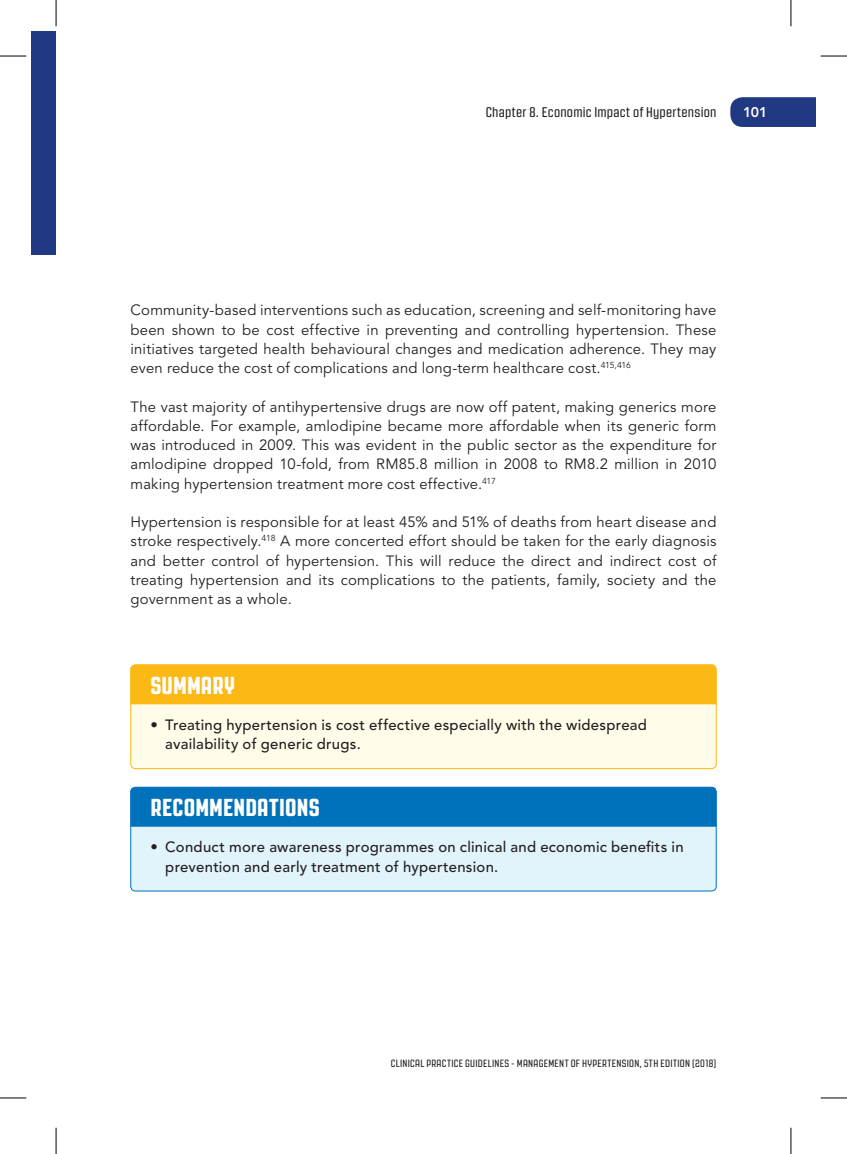
<style>
.page{position:relative;width:847px;height:1154px;background:#fff}
.page>*{position:absolute;margin:0;border:0;box-sizing:border-box;transform-origin:0 0}
.t1{font:800 24.5px "Revolution Gothic";letter-spacing:.005em;color:#fff}
.t2{font:14.88px/19.2px "Avenir LT Std";letter-spacing:.01em;color:#231f20;text-align:justify}
.t3{font:500 14.88px/19.2px "Avenir LT Std";letter-spacing:.02em;color:#231f20}
.t4{font:14px "Revolution Gothic";letter-spacing:.015em;color:#231f20}
.t5{font:800 14px "Avenir LT Std";color:#fff}
.t6{font:10.5px "Revolution Gothic";letter-spacing:.03em;color:#231f20}
</style>
<div class="page">
<div style="left:131px;top:665px;width:585px;height:103px;background:#fffde9;border-radius:5px"></div>
<div style="left:130px;top:665px;width:586px;height:104px;border:1px solid #fcb814;border-radius:5px"></div>
<div style="left:131px;top:787px;width:585px;height:104px;background:#e1f4fc;border-radius:5px"></div>
<div style="left:130px;top:787px;width:586px;height:104px;border:1px solid #0072bc;border-radius:5px"></div>
<div style="left:130px;top:665px;width:586px;height:39px;background:#fcb814"></div>
<div style="left:130px;top:787px;width:586px;height:40px;background:#0072bc"></div>
<div style="left:31px;top:31px;width:25px;height:223px;background:#213983"></div>
<div style="left:730px;top:97px;width:85px;height:30px;background:#213983"></div>
<svg style="left:0;top:56px;width:26px;height:1px"></svg>
<svg style="left:820px;top:56px;width:26px;height:1px"></svg>
<svg style="left:0;top:1097px;width:26px;height:1px"></svg>
<svg style="left:820px;top:1097px;width:26px;height:1px"></svg>
<svg style="left:56px;top:0;width:1px;height:26px"></svg>
<svg style="left:56px;top:1128px;width:1px;height:26px"></svg>
<svg style="left:790px;top:0;width:1px;height:26px"></svg>
<svg style="left:790px;top:1128px;width:1px;height:26px"></svg>
<p class="t4" style="left:485px;top:104px;width:232px">Chapter 8. Economic Impact of Hypertension</p>
<p class="t5" style="left:742px;top:104px;width:26px">101</p>
<p class="t2" style="left:130px;top:301px;width:587px">Community-based interventions such as education, screening and self-monitoring have been shown to be cost effective in preventing and controlling hypertension. These initiatives targeted health behavioural changes and medication adherence. They may even reduce the cost of complications and long-term healthcare cost.<sup>415,416</sup></p>
<p class="t2" style="left:130px;top:397px;width:587px">The vast majority of antihypertensive drugs are now off patent, making generics more affordable. For example, amlodipine became more affordable when its generic form was introduced in 2009. This was evident in the public sector as the expenditure for amlodipine dropped 10-fold, from RM85.8 million in 2008 to RM8.2 million in 2010 making hypertension treatment more cost effective.<sup>417</sup></p>
<p class="t2" style="left:130px;top:513px;width:587px">Hypertension is responsible for at least 45% and 51% of deaths from heart disease and stroke respectively.<sup>418</sup> A more concerted effort should be taken for the early diagnosis and better control of hypertension. This will reduce the direct and indirect cost of treating hypertension and its complications to the patients, family, society and the government as a whole.</p>
<h1 class="t1" style="left:150px;top:672px;width:86px">SUMMARY</h1>
<p class="t3" style="left:165px;top:715px;width:483px;text-indent:-15px">• Treating hypertension is cost effective especially with the widespread availability of generic drugs.</p>
<h1 class="t1" style="left:150px;top:794px;width:171px">RECOMMENDATIONS</h1>
<p class="t3" style="left:165px;top:838px;width:519px;text-indent:-15px">• Conduct more awareness programmes on clinical and economic benefits in prevention and early treatment of hypertension.</p>
<p class="t6" style="left:391px;top:1057px;width:327px">CLINICAL PRACTICE GUIDELINES - MANAGEMENT OF HYPERTENSION, 5TH EDITION (2018)</p>
</div>
